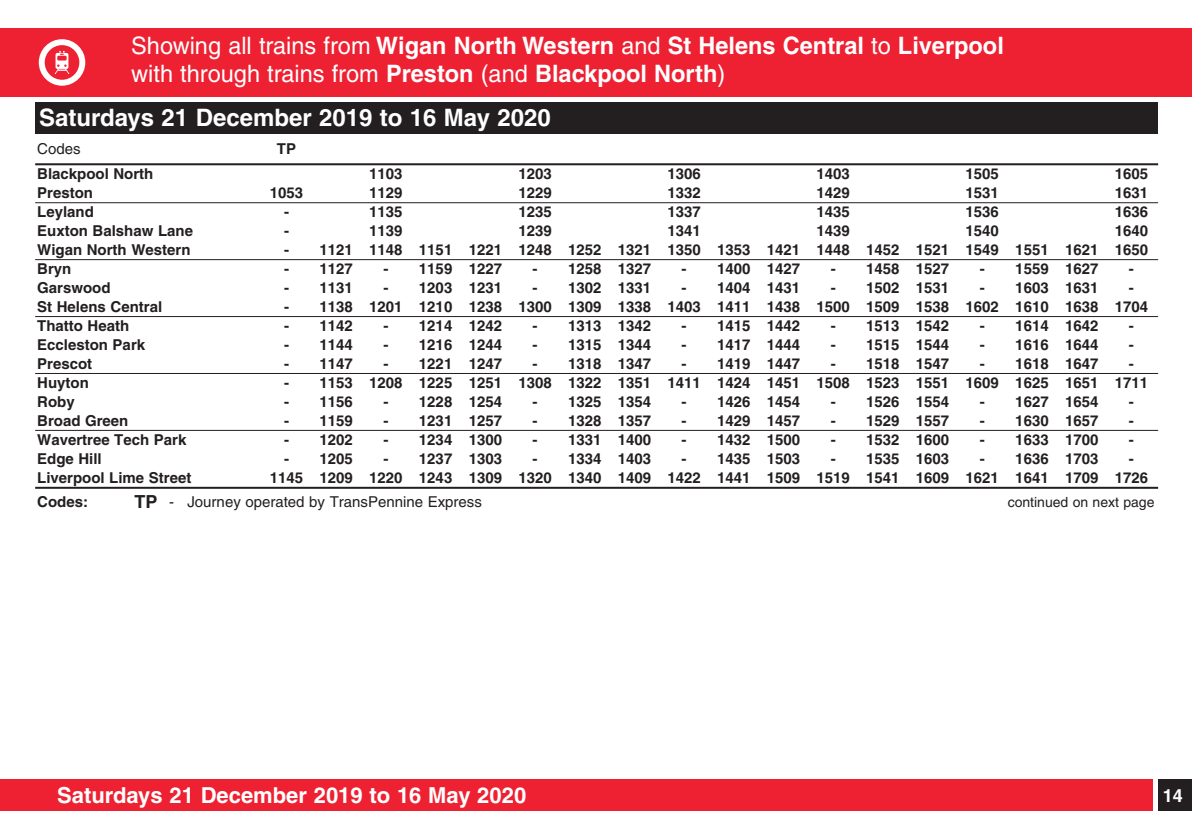
<style>
.page{position:relative;width:1192px;height:840px;background:#fff}
.page>*{position:absolute;margin:0;border:0;box-sizing:border-box;transform-origin:0 0}
.t1{font:700 24px/28px "Helvetica";color:#fff}
.t2{font:700 22px "Helvetica";color:#fff}
.t3{font:700 18px "Helvetica";color:#fff}
.t4{font:700 18px "Helvetica";color:#231f20}
.t5{font:700 15px/19px "Helvetica";color:#231f20;text-align:justify}
.t6{font:15px "Helvetica";color:#231f20}
.t7{font:14px "Helvetica";color:#231f20}
.s1{font-weight:400}
</style>
<div class="page">
<hr style="left:35px;top:202px;width:1123px;height:1px;background:#231f20">
<hr style="left:35px;top:259px;width:1123px;height:1px;background:#231f20">
<hr style="left:35px;top:316px;width:1123px;height:1px;background:#231f20">
<hr style="left:35px;top:373px;width:1123px;height:1px;background:#231f20">
<hr style="left:35px;top:430px;width:1123px;height:1px;background:#231f20">
<hr style="left:35px;top:487px;width:1123px;height:2px;background:#231f20">
<hr style="left:35px;top:163px;width:1123px;height:2px;background:#231f20">
<div style="left:35px;top:102px;width:1123px;height:32px;background:#231f20"></div>
<div style="left:0;top:28px;width:1192px;height:68px;background:#ee2132"></div>
<div style="left:1158px;top:779px;width:34px;height:31px;background:#231f20"></div>
<div style="left:0;top:779px;width:1152px;height:31px;background:#ee2132"></div>
<svg style="left:39px;top:39px;width:46px;height:47px"></svg>
<h1 class="t1" style="left:131px;top:34px;width:874px"><span class="s1">Showing all trains from</span> Wigan North Western <span class="s1">and</span> St Helens Central <span class="s1">to</span> Liverpool <span class="s1">with through trains from</span> Preston <span class="s1">(and</span> Blackpool North<span class="s1">)</span></h1>
<h1 class="t1" style="left:39px;top:106px;width:513px">Saturdays 21 December 2019 to 16 May 2020</h1>
<p class="t6" style="left:37px;top:144px;width:45px">Codes</p>
<p class="t5" style="left:277px;top:141px;width:21px">TP</p>
<p class="t5" style="left:37px;top:166px;width:157px;text-align:left">Blackpool North<br>Preston<br>Leyland<br>Euxton Balshaw Lane<br>Wigan North Western<br>Bryn<br>Garswood<br>St Helens Central<br>Thatto Heath<br>Eccleston Park<br>Prescot<br>Huyton<br>Roby<br>Broad Green<br>Wavertree Tech Park<br>Edge Hill<br>Liverpool Lime Street</p>
<p class="t5" style="left:270px;top:185px;width:35px;text-align:center">1053 -<br>-<br>-<br>-<br>-<br>-<br>-<br>-<br>-<br>-<br>-<br>-<br>-<br>-<br>1145</p>
<p class="t5" style="left:319px;top:242px;width:35px">1121<br>1127<br>1131<br>1138<br>1142<br>1144<br>1147<br>1153<br>1156<br>1159<br>1202<br>1205<br>1209</p>
<p class="t5" style="left:369px;top:166px;width:35px;text-align:center">1103<br>1129<br>1135<br>1139<br>1148 -<br>-<br>1201 -<br>-<br>-<br>1208 -<br>-<br>-<br>-<br>1220</p>
<p class="t5" style="left:419px;top:242px;width:35px">1151<br>1159<br>1203<br>1210<br>1214<br>1216<br>1221<br>1225<br>1228<br>1231<br>1234<br>1237<br>1243</p>
<p class="t5" style="left:468px;top:242px;width:35px">1221<br>1227<br>1231<br>1238<br>1242<br>1244<br>1247<br>1251<br>1254<br>1257<br>1300<br>1303<br>1309</p>
<p class="t4" style="left:135px;top:495px;width:25px">TP</p>
<p class="t5" style="left:37px;top:494px;width:52px">Codes:</p>
<p class="t6" style="left:169px;top:496px;width:314px">- Journey operated by TransPennine Express</p>
<p class="t5" style="left:518px;top:166px;width:35px;text-align:center">1203<br>1229<br>1235<br>1239<br>1248 -<br>-<br>1300 -<br>-<br>-<br>1308 -<br>-<br>-<br>-<br>1320</p>
<p class="t5" style="left:568px;top:242px;width:35px">1252<br>1258<br>1302<br>1309<br>1313<br>1315<br>1318<br>1322<br>1325<br>1328<br>1331<br>1334<br>1340</p>
<p class="t5" style="left:618px;top:242px;width:35px">1321<br>1327<br>1331<br>1338<br>1342<br>1344<br>1347<br>1351<br>1354<br>1357<br>1400<br>1403<br>1409</p>
<p class="t5" style="left:667px;top:166px;width:35px;text-align:center">1306<br>1332<br>1337<br>1341<br>1350 -<br>-<br>1403 -<br>-<br>-<br>1411 -<br>-<br>-<br>-<br>1422</p>
<p class="t5" style="left:717px;top:242px;width:35px">1353<br>1400<br>1404<br>1411<br>1415<br>1417<br>1419<br>1424<br>1426<br>1429<br>1432<br>1435<br>1441</p>
<p class="t5" style="left:767px;top:242px;width:35px">1421<br>1427<br>1431<br>1438<br>1442<br>1444<br>1447<br>1451<br>1454<br>1457<br>1500<br>1503<br>1509</p>
<p class="t5" style="left:816px;top:166px;width:35px;text-align:center">1403<br>1429<br>1435<br>1439<br>1448 -<br>-<br>1500 -<br>-<br>-<br>1508 -<br>-<br>-<br>-<br>1519</p>
<p class="t5" style="left:866px;top:242px;width:35px">1452<br>1458<br>1502<br>1509<br>1513<br>1515<br>1518<br>1523<br>1526<br>1529<br>1532<br>1535<br>1541</p>
<p class="t5" style="left:916px;top:242px;width:35px">1521<br>1527<br>1531<br>1538<br>1542<br>1544<br>1547<br>1551<br>1554<br>1557<br>1600<br>1603<br>1609</p>
<p class="t5" style="left:965px;top:166px;width:35px;text-align:center">1505<br>1531<br>1536<br>1540<br>1549 -<br>-<br>1602 -<br>-<br>-<br>1609 -<br>-<br>-<br>-<br>1621</p>
<p class="t5" style="left:1015px;top:242px;width:35px">1551<br>1559<br>1603<br>1610<br>1614<br>1616<br>1618<br>1625<br>1627<br>1630<br>1633<br>1636<br>1641</p>
<p class="t5" style="left:1065px;top:242px;width:35px">1621<br>1627<br>1631<br>1638<br>1642<br>1644<br>1647<br>1651<br>1654<br>1657<br>1700<br>1703<br>1709</p>
<p class="t5" style="left:1114px;top:166px;width:35px;text-align:center">1605<br>1631<br>1636<br>1640<br>1650 -<br>-<br>1704 -<br>-<br>-<br>1711 -<br>-<br>-<br>-<br>1726</p>
<p class="t7" style="left:1007px;top:496px;width:148px">continued on next page</p>
<h2 class="t2" style="left:57px;top:787px;width:470px">Saturdays 21 December 2019 to 16 May 2020</h2>
<p class="t3" style="left:1162px;top:789px;width:22px">14</p>
</div>
